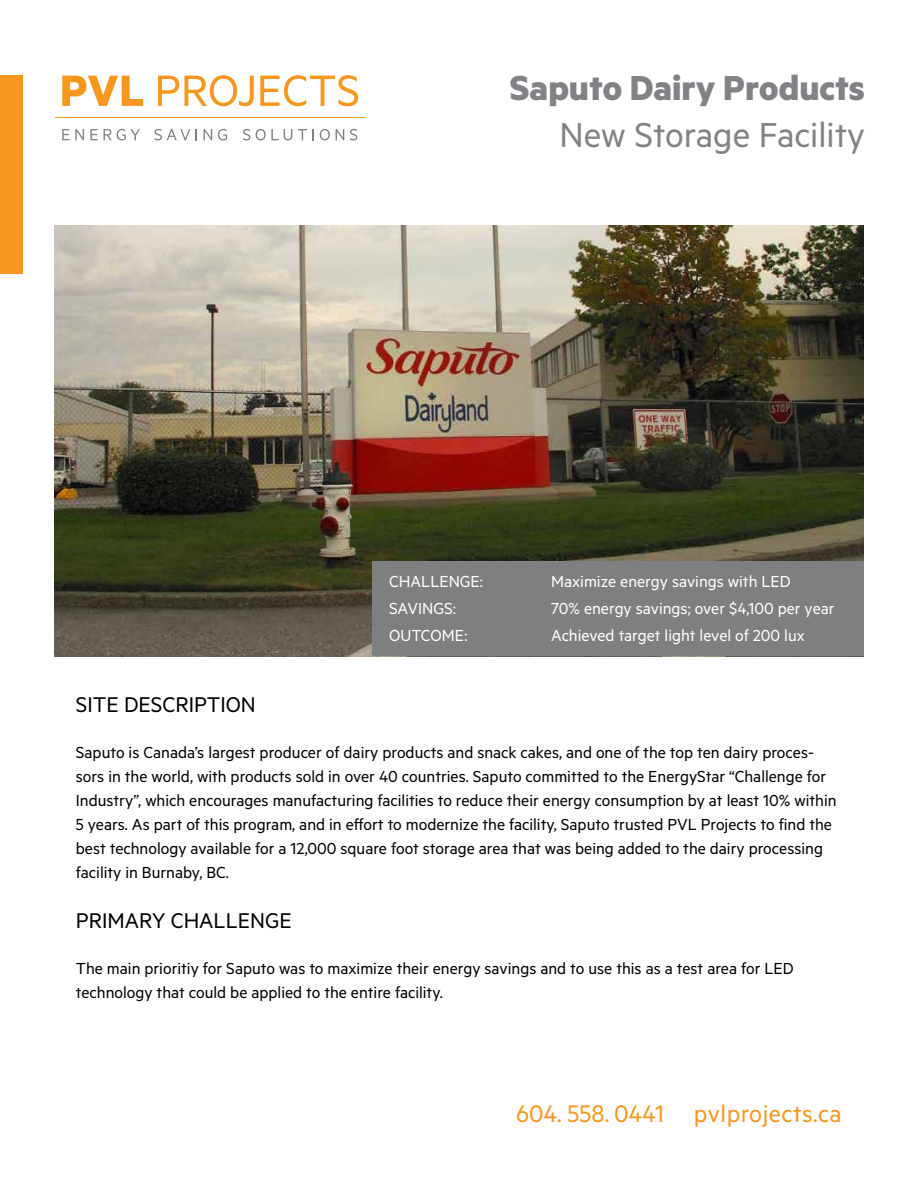
<style>
.page{position:relative;width:918px;height:1188px;background:#fff}
.page>*{position:absolute;margin:0;border:0;box-sizing:border-box;transform-origin:0 0}
.t1{font:700 39px "Metric";color:#808285}
.t2{font:39px "Metric";color:#808285}
.t3{font:27px "Metric";letter-spacing:.015em;color:#f8971d}
.t4{font:24px "Metric";color:#000}
.t5{font:18px/24px "Metric";color:#000}
.t6{font:18px "Metric";color:#fff}
</style>
<div class="page">
<img style="left:54px;top:225px;width:810px;height:431px">
<div style="left:0;top:75px;width:22px;height:199px;background:#f8971d"></div>
<svg style="left:62px;top:76px;width:81px;height:30px"></svg>
<svg style="left:158px;top:75px;width:96px;height:31px"></svg>
<svg style="left:260px;top:75px;width:98px;height:31px"></svg>
<svg style="left:62px;top:129px;width:7px;height:11px"></svg>
<svg style="left:75px;top:129px;width:9px;height:11px"></svg>
<svg style="left:90px;top:129px;width:8px;height:11px"></svg>
<svg style="left:104px;top:129px;width:36px;height:11px"></svg>
<svg style="left:155px;top:129px;width:35px;height:11px"></svg>
<svg style="left:203px;top:129px;width:9px;height:11px"></svg>
<svg style="left:218px;top:129px;width:9px;height:11px"></svg>
<svg style="left:243px;top:129px;width:7px;height:11px"></svg>
<svg style="left:256px;top:129px;width:36px;height:11px"></svg>
<svg style="left:298px;top:129px;width:9px;height:11px"></svg>
<svg style="left:320px;top:129px;width:10px;height:11px"></svg>
<svg style="left:336px;top:129px;width:8px;height:11px"></svg>
<svg style="left:350px;top:129px;width:7px;height:11px"></svg>
<hr style="left:55px;top:117px;width:310px;height:1px;background:#f8971d">
<div style="left:372px;top:561px;width:492px;height:95px;background:#7e7f81"></div>
<h1 class="t1" style="left:510px;top:64px;width:357px">Saputo Dairy Products</h1>
<h1 class="t2" style="left:559px;top:112px;width:307px">New Storage Facility</h1>
<p class="t6" style="left:389px;top:571px;width:95px">CHALLENGE:</p>
<p class="t6" style="left:551px;top:571px;width:241px">Maximize energy savings with LED</p>
<p class="t6" style="left:389px;top:598px;width:68px">SAVINGS:</p>
<p class="t6" style="left:551px;top:598px;width:285px">70% energy savings; over $4,100 per year</p>
<p class="t6" style="left:389px;top:625px;width:80px">OUTCOME:</p>
<p class="t6" style="left:551px;top:625px;width:255px">Achieved target light level of 200 lux</p>
<h3 class="t4" style="left:76px;top:691px;width:182px">SITE DESCRIPTION</h3>
<p class="t5" style="left:76px;top:740px;width:762px">Saputo is Canada’s largest producer of dairy products and snack cakes, and one of the top ten dairy proces&shy;sors in the world, with products sold in over 40 countries. Saputo committed to the EnergyStar “Challenge for Industry”, which encourages manufacturing facilities to reduce their energy consumption by at least 10% within 5 years. As part of this program, and in effort to modernize the facility, Saputo trusted PVL Projects to find the best technology available for a 12,000 square foot storage area that was being added to the dairy processing facility in Burnaby, BC.</p>
<h3 class="t4" style="left:76px;top:907px;width:217px">PRIMARY CHALLENGE</h3>
<p class="t5" style="left:76px;top:956px;width:719px">The main prioritiy for Saputo was to maximize their energy savings and to use this as a test area for LED technology that could be applied to the entire facility.</p>
<h2 class="t3" style="left:516px;top:1098px;width:327px">604. 558. 0441 pvlprojects.ca</h2>
</div>
